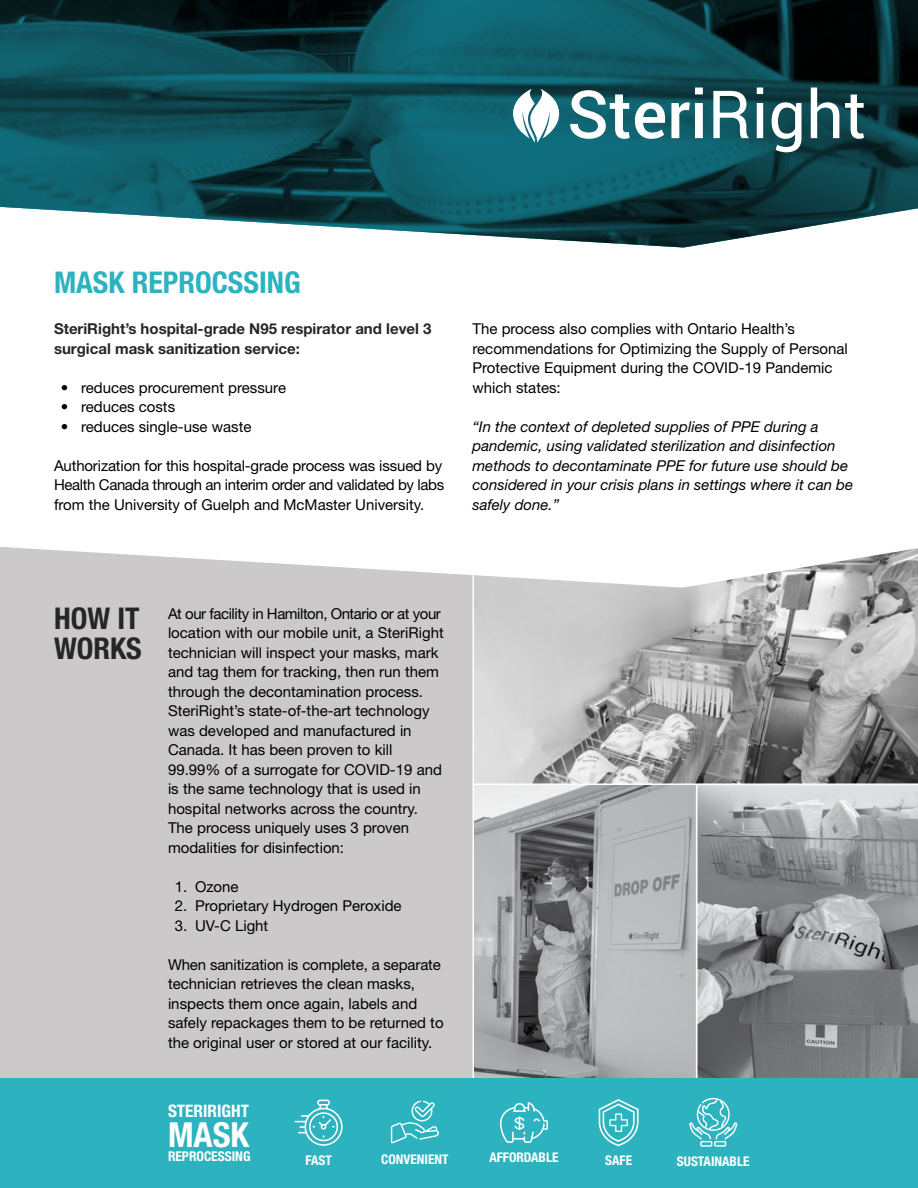
<style>
.page{position:relative;width:918px;height:1188px;background:#fff}
.page>*{position:absolute;margin:0;border:0;box-sizing:border-box;transform-origin:0 0}
.t1{font:700 condensed 34.5px "Helvetica Neue LT Std";color:#fff}
.t2{font:700 condensed 30px "Helvetica Neue LT Std";color:#2db2bf}
.t3{font:700 condensed 30px/30px "Helvetica Neue LT Std";color:#262626}
.t4{font:700 condensed 17.25px "Helvetica Neue LT Std";color:#fff}
.t5{font:15px/19.5px "Helvetica Neue LT Std";color:#000}
.t6{font:italic 15px/19.5px "Helvetica Neue LT Std";color:#000}
.t7{font:700 15px/19.5px "Helvetica Neue LT Std";color:#262626}
.t8{font:700 condensed 13.5px "Helvetica Neue LT Std";color:#fff}
.t9{font:700 condensed 13.35px "Helvetica Neue LT Std";color:#fff}
</style>
<div class="page">
<div style="left:0;top:538px;width:918px;height:540px;background:#cbc9c9"></div>
<img style="left:0;top:0;width:918px;height:248px">
<svg style="left:513px;top:89px;width:46px;height:54px"></svg>
<svg style="left:570px;top:90px;width:95px;height:49px"></svg>
<svg style="left:671px;top:88px;width:32px;height:50px"></svg>
<svg style="left:713px;top:91px;width:35px;height:47px"></svg>
<svg style="left:757px;top:88px;width:6px;height:50px"></svg>
<svg style="left:772px;top:102px;width:30px;height:50px"></svg>
<svg style="left:811px;top:88px;width:28px;height:50px"></svg>
<svg style="left:845px;top:95px;width:19px;height:44px"></svg>
<img style="left:475px;top:786px;width:219px;height:292px">
<div style="left:472px;top:783px;width:225px;height:307px;border:2px solid #fff"></div>
<svg style="left:696px;top:785px;width:222px;height:293px;background:#909194"></svg>
<svg style="left:472px;top:588px;width:446px;height:197px"></svg>
<svg style="left:0;top:538px;width:918px;height:50px;fill:#fff"></svg>
<div style="left:0;top:1078px;width:918px;height:110px;background:#2db2bf"></div>
<svg style="left:295px;top:1100px;width:48px;height:46px"></svg>
<svg style="left:500px;top:1102px;width:48px;height:41px"></svg>
<svg style="left:599px;top:1099px;width:40px;height:47px"></svg>
<svg style="left:689px;top:1097px;width:48px;height:50px"></svg>
<svg style="left:391px;top:1101px;width:48px;height:43px"></svg>
<h2 class="t2" style="left:54px;top:264px;width:248px">MASK REPROCSSING</h2>
<p class="t7" style="left:54px;top:319px;width:379px">SteriRight’s hospital-grade N95 respirator and level 3 surgical mask sanitization service:</p>
<p class="t5" style="left:61px;top:378px;width:227px">• reduces procurement pressure</p>
<p class="t5" style="left:61px;top:397px;width:116px">• reduces costs</p>
<p class="t5" style="left:61px;top:417px;width:192px">• reduces single-use waste</p>
<p class="t5" style="left:54px;top:456px;width:392px">Authorization for this hospital-grade process was issued by<br>Health Canada through an interim order and validated by labs from the University of Guelph and McMaster University.</p>
<p class="t5" style="left:472px;top:319px;width:377px">The process also complies with Ontario Health’s recommendations for Optimizing the Supply of Personal Protective Equipment during the COVID-19 Pandemic which states:</p>
<p class="t6" style="left:472px;top:417px;width:382px">“In the context of depleted supplies of PPE during a pandemic, using validated sterilization and disinfection methods to decontaminate PPE for future use should be considered in your crisis plans in settings where it can be safely done.”</p>
<h2 class="t3" style="left:54px;top:603px;width:89px">HOW IT<br>WORKS</h2>
<p class="t5" style="left:168px;top:604px;width:277px">At our facility in Hamilton, Ontario or at your location with our mobile unit, a SteriRight technician will inspect your masks, mark and tag them for tracking, then run them through the decontamination process.<br>SteriRight’s state-of-the-art technology was developed and manufactured in Canada. It has been proven to kill 99.99% of a surrogate for COVID-19 and is the same technology that is used in hospital networks across the country.<br>The process uniquely uses 3 proven modalities for disinfection:</p>
<p class="t5" style="left:175px;top:877px;width:65px">1. Ozone</p>
<p class="t5" style="left:175px;top:896px;width:228px">2. Proprietary Hydrogen Peroxide</p>
<p class="t5" style="left:175px;top:916px;width:95px">3. UV-C Light</p>
<p class="t5" style="left:168px;top:955px;width:277px">When sanitization is complete, a separate technician retrieves the clean masks, inspects them once again, labels and safely repackages them to be returned to the original user or stored at our facility.</p>
<p class="t4" style="left:168px;top:1101px;width:83px">STERIRIGHT</p>
<h1 class="t1" style="left:168px;top:1114px;width:83px">MASK</h1>
<p class="t8" style="left:168px;top:1148px;width:84px">REPROCESSING</p>
<p class="t9" style="left:305px;top:1152px;width:28px">FAST</p>
<p class="t9" style="left:381px;top:1151px;width:69px">CONVENIENT</p>
<p class="t9" style="left:489px;top:1149px;width:71px">AFFORDABLE</p>
<p class="t9" style="left:605px;top:1152px;width:28px">SAFE</p>
<p class="t9" style="left:677px;top:1154px;width:74px">SUSTAINABLE</p>
</div>
